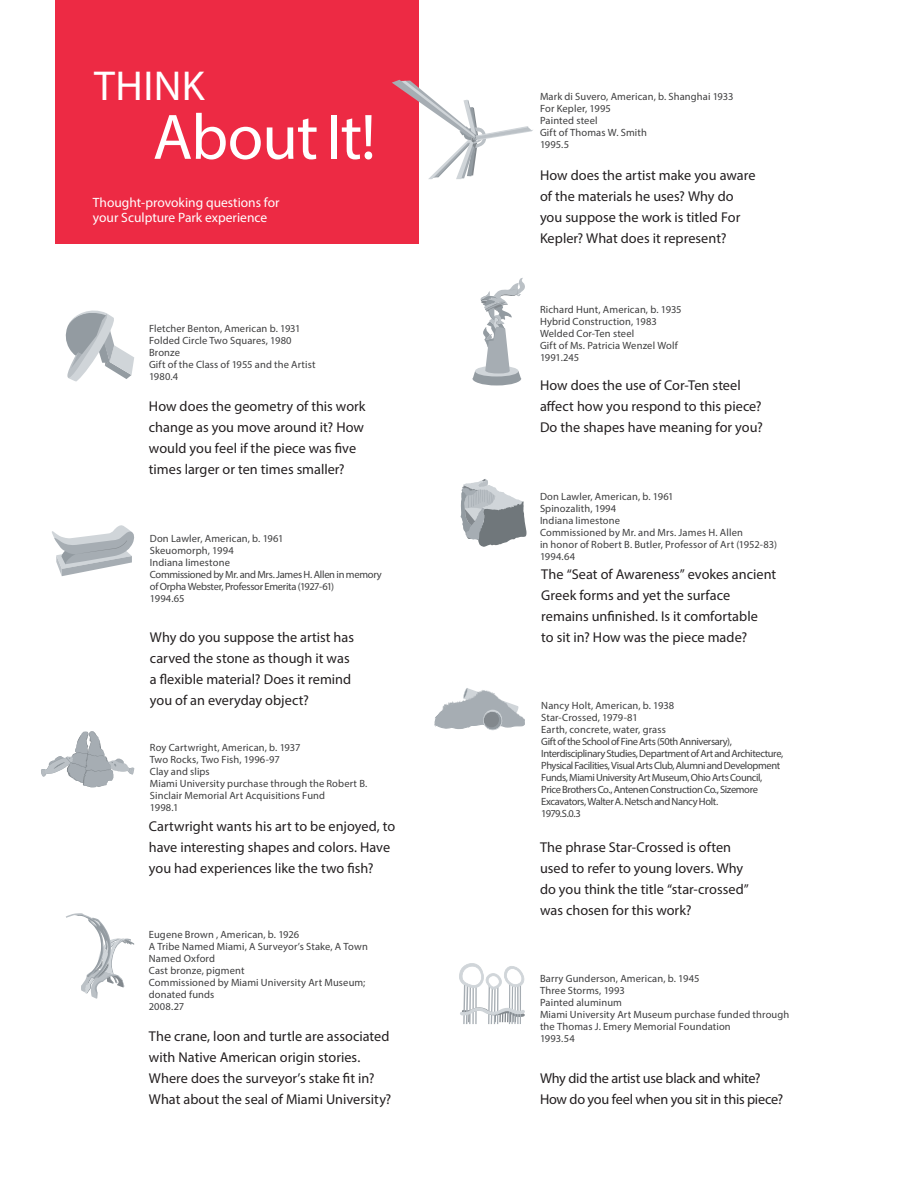
<style>
.page{position:relative;width:918px;height:1188px;background:#fff}
.page>*{position:absolute;margin:0;border:0;box-sizing:border-box;transform-origin:0 0}
.Headline_Regular{font:64.8px "Myriad Pro";letter-spacing:-.015em;color:#fff}
.Headline_Regular-2{font:42px "Myriad Pro";letter-spacing:.01em;color:#fff}
.BODY_NON-ARTICLES__s{font:14.25px/21px "Myriad Pro";color:#231f20}
.BODY_NON-ARTICLES__s-2{font:14.25px/21px "Myriad Pro";letter-spacing:-.02em;color:#231f20}
.Subtitles_Adelle_Ita{font:13.5px/15px "Myriad Pro";color:#fff}
.CAPTIONS_Non-Article{font:10.5px/12px "Myriad Pro";letter-spacing:.01em;color:#3e3e3f}
.CAPTIONS_Non-Article-2{font:10.5px/12px "Myriad Pro";letter-spacing:-.04em;color:#3e3e3f}
.CAPTIONS_Non-Article-3{font:10.5px/12px "Myriad Pro";letter-spacing:-.025em;color:#3e3e3f}
</style>
<div class="page">
<div style="left:56px;top:0;width:363px;height:243px;background:#ed2a44"></div>
<svg style="left:392px;top:80px;width:141px;height:99px"></svg>
<svg style="left:65px;top:310px;width:69px;height:71px"></svg>
<svg style="left:52px;top:525px;width:82px;height:51px"></svg>
<svg style="left:461px;top:479px;width:65px;height:68px"></svg>
<svg style="left:41px;top:731px;width:94px;height:56px"></svg>
<svg style="left:434px;top:688px;width:91px;height:42px"></svg>
<svg style="left:459px;top:963px;width:66px;height:61px"></svg>
<svg style="left:66px;top:913px;width:68px;height:86px"></svg>
<svg style="left:473px;top:278px;width:52px;height:107px"></svg>
<p class="Headline_Regular-2" style="left:94px;top:60px;width:112px">THINK</p>
<p class="Headline_Regular" style="left:153px;top:97px;width:225px">AboutIt!</p>
<p class="Subtitles_Adelle_Ita" style="left:93px;top:195px;width:188px">Thought-provoking questions for your Sculpture Park experience</p>
<p class="CAPTIONS_Non-Article" style="left:149px;top:322px;width:153px">Fletcher Benton, American b. 1931</p>
<p class="CAPTIONS_Non-Article" style="left:149px;top:334px;width:144px">Folded Circle Two Squares, 1980</p>
<p class="CAPTIONS_Non-Article" style="left:149px;top:346px;width:33px">Bronze</p>
<p class="CAPTIONS_Non-Article" style="left:149px;top:358px;width:168px">Gift of the Class of 1955 and the Artist</p>
<p class="CAPTIONS_Non-Article" style="left:149px;top:370px;width:31px">1980.4</p>
<p class="BODY_NON-ARTICLES__s" style="left:149px;top:395px;width:218px">How does the geometry of this work change as you move around it? How would you feel if the piece was five times larger or ten times smaller?</p>
<p class="CAPTIONS_Non-Article" style="left:150px;top:533px;width:135px">Don Lawler, American, b. 1961</p>
<p class="CAPTIONS_Non-Article" style="left:150px;top:545px;width:85px">Skeuomorph, 1994</p>
<p class="CAPTIONS_Non-Article" style="left:150px;top:557px;width:82px">Indiana limestone</p>
<p class="CAPTIONS_Non-Article-3" style="left:150px;top:569px;width:233px">Commissioned by Mr. and Mrs. James H. Allen in memory of Orpha Webster, Professor Emerita (1927-61)</p>
<p class="CAPTIONS_Non-Article" style="left:150px;top:593px;width:36px">1994.65</p>
<p class="CAPTIONS_Non-Article" style="left:540px;top:91px;width:195px">Mark di Suvero, American, b. Shanghai 1933</p>
<p class="CAPTIONS_Non-Article" style="left:540px;top:103px;width:72px">For Kepler, 1995</p>
<p class="CAPTIONS_Non-Article" style="left:540px;top:115px;width:59px">Painted steel</p>
<p class="CAPTIONS_Non-Article" style="left:540px;top:127px;width:108px">Gift of Thomas W. Smith</p>
<p class="CAPTIONS_Non-Article" style="left:540px;top:139px;width:31px">1995.5</p>
<p class="BODY_NON-ARTICLES__s" style="left:540px;top:164px;width:217px">How does the artist make you aware of the materials he uses? Why do you suppose the work is titled For<br>Kepler? What does it represent?</p>
<p class="CAPTIONS_Non-Article" style="left:540px;top:304px;width:143px">Richard Hunt, American, b. 1935</p>
<p class="CAPTIONS_Non-Article" style="left:540px;top:316px;width:118px">Hybrid Construction, 1983</p>
<p class="CAPTIONS_Non-Article" style="left:540px;top:328px;width:96px">Welded Cor-Ten steel</p>
<p class="CAPTIONS_Non-Article" style="left:540px;top:340px;width:139px">Gift of Ms. Patricia Wenzel Wolf</p>
<p class="CAPTIONS_Non-Article" style="left:540px;top:352px;width:41px">1991.245</p>
<p class="BODY_NON-ARTICLES__s" style="left:540px;top:374px;width:224px">How does the use of Cor-Ten steel affect how you respond to this piece?<br>Do the shapes have meaning for you?</p>
<p class="CAPTIONS_Non-Article" style="left:540px;top:490px;width:135px">Don Lawler, American, b. 1961</p>
<p class="CAPTIONS_Non-Article" style="left:540px;top:502px;width:78px">Spinozalith, 1994</p>
<p class="CAPTIONS_Non-Article" style="left:540px;top:514px;width:82px">Indiana limestone</p>
<p class="CAPTIONS_Non-Article" style="left:540px;top:526px;width:204px">Commissioned by Mr. and Mrs. James H. Allen</p>
<p class="CAPTIONS_Non-Article" style="left:540px;top:538px;width:239px">in honor of Robert B. Butler, Professor of Art (1952-83)</p>
<p class="CAPTIONS_Non-Article" style="left:540px;top:550px;width:37px">1994.64</p>
<p class="BODY_NON-ARTICLES__s" style="left:541px;top:563px;width:236px">The “Seat of Awareness” evokes ancient<br>Greek forms and yet the surface remains unfinished. Is it comfortable</p>
<p class="BODY_NON-ARTICLES__s" style="left:150px;top:626px;width:206px">Why do you suppose the artist has</p>
<p class="BODY_NON-ARTICLES__s" style="left:541px;top:626px;width:207px">to sit in? How was the piece made?</p>
<p class="BODY_NON-ARTICLES__s" style="left:150px;top:647px;width:203px;text-align:justify">carved the stone as though it was a flexible material? Does it remind you of an everyday object?</p>
<p class="CAPTIONS_Non-Article" style="left:541px;top:699px;width:135px">Nancy Holt, American, b. 1938</p>
<p class="CAPTIONS_Non-Article" style="left:541px;top:711px;width:98px">Star-Crossed, 1979-81</p>
<p class="CAPTIONS_Non-Article" style="left:541px;top:723px;width:126px">Earth, concrete, water, grass</p>
<p class="CAPTIONS_Non-Article-2" style="left:541px;top:735px;width:244px">Gift of the School of Fine Arts (50th Anniversary), Interdisciplinary Studies, Department of Art and Architecture, Physical Facilities, Visual Arts Club, Alumni and Development Funds, Miami University Art Museum, Ohio Arts Council, Price Brothers Co., Antenen Construction Co., Sizemore Excavators, Walter A. Netsch and Nancy Holt.</p>
<p class="CAPTIONS_Non-Article" style="left:541px;top:807px;width:41px">1979.S.0.3</p>
<p class="CAPTIONS_Non-Article" style="left:150px;top:741px;width:152px">Roy Cartwright, American, b. 1937</p>
<p class="CAPTIONS_Non-Article" style="left:150px;top:753px;width:131px">Two Rocks, Two Fish, 1996-97</p>
<p class="CAPTIONS_Non-Article" style="left:150px;top:765px;width:61px">Clay and slips</p>
<p class="CAPTIONS_Non-Article" style="left:150px;top:777px;width:219px">Miami University purchase through the Robert B.<br>Sinclair Memorial Art Acquisitions Fund</p>
<p class="CAPTIONS_Non-Article" style="left:150px;top:801px;width:30px">1998.1</p>
<p class="BODY_NON-ARTICLES__s" style="left:149px;top:815px;width:248px">Cartwright wants his art to be enjoyed, to have interesting shapes and colors. Have you had experiences like the two fish?</p>
<p class="CAPTIONS_Non-Article" style="left:149px;top:929px;width:152px">Eugene Brown , American, b. 1926</p>
<p class="CAPTIONS_Non-Article" style="left:149px;top:941px;width:220px">A Tribe Named Miami, A Surveyor’s Stake, A Town<br>Named Oxford</p>
<p class="CAPTIONS_Non-Article" style="left:149px;top:965px;width:97px">Cast bronze, pigment</p>
<p class="CAPTIONS_Non-Article" style="left:149px;top:977px;width:218px">Commissioned by Miami University Art Museum; donated funds</p>
<p class="CAPTIONS_Non-Article" style="left:149px;top:1001px;width:37px">2008.27</p>
<p class="BODY_NON-ARTICLES__s" style="left:149px;top:1025px;width:244px">The crane, loon and turtle are associated with Native American origin stories.<br>Where does the surveyor’s stake fit in?<br>What about the seal of Miami University?</p>
<p class="BODY_NON-ARTICLES__s" style="left:540px;top:836px;width:210px">The phrase Star-Crossed is often used to refer to young lovers. Why do you think the title “star-crossed” was chosen for this work?</p>
<p class="CAPTIONS_Non-Article" style="left:540px;top:972px;width:161px">Barry Gunderson, American, b. 1945</p>
<p class="CAPTIONS_Non-Article" style="left:540px;top:984px;width:86px">Three Storms, 1993</p>
<p class="CAPTIONS_Non-Article" style="left:540px;top:996px;width:84px">Painted aluminum</p>
<p class="CAPTIONS_Non-Article" style="left:540px;top:1008px;width:251px">Miami University Art Museum purchase funded through the Thomas J. Emery Memorial Foundation</p>
<p class="CAPTIONS_Non-Article" style="left:540px;top:1032px;width:36px">1993.54</p>
<p class="BODY_NON-ARTICLES__s-2" style="left:540px;top:1067px;width:245px">Why did the artist use black and white?<br>How do you feel when you sit in this piece?</p>
</div>
